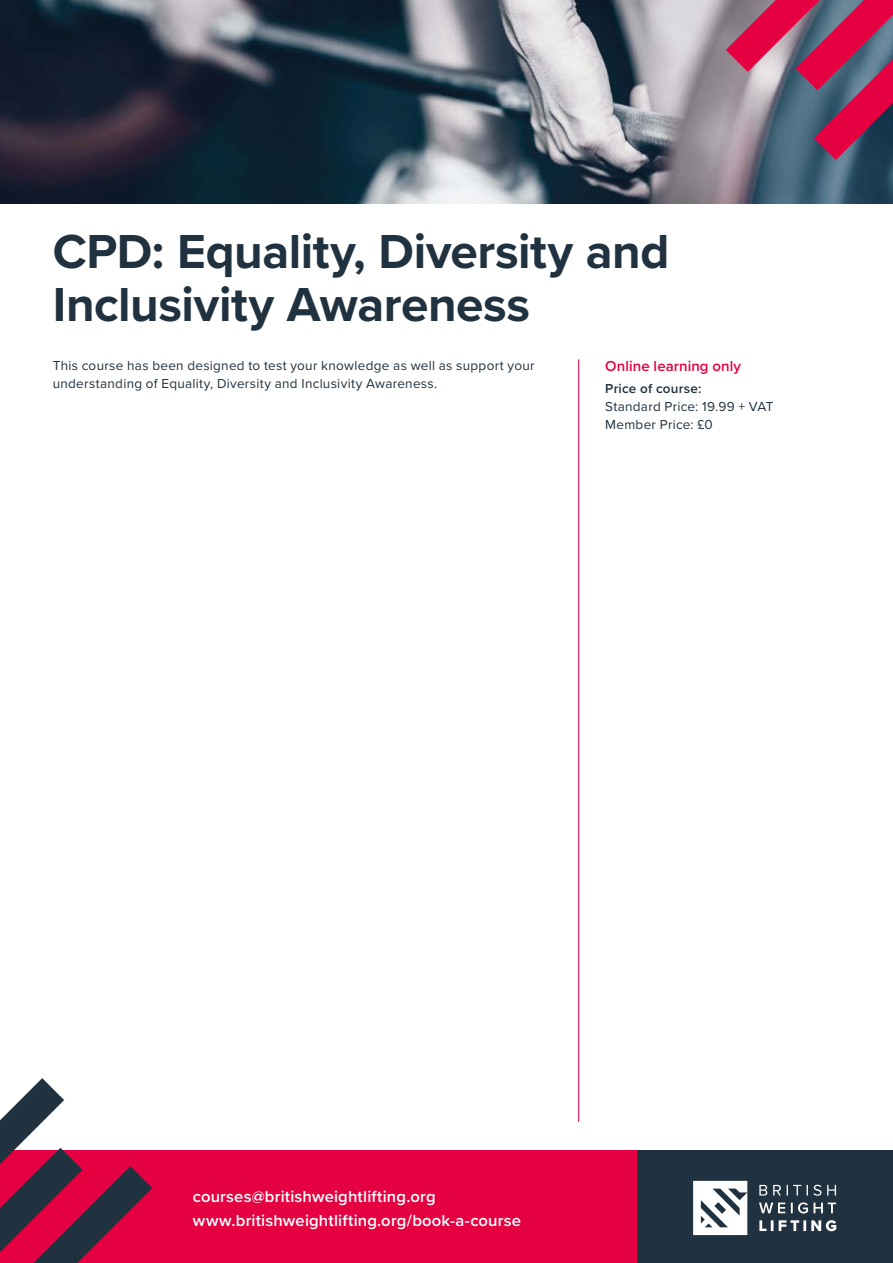
<style>
.page{position:relative;width:893px;height:1263px;background:#fff}
.page>*{position:absolute;margin:0;border:0;box-sizing:border-box;transform-origin:0 0}
.t1{font:700 49.5px/52.5px "Proxima Nova";letter-spacing:-.01em;color:#20313f}
.t2{font:600 16.5px/23.2px "Proxima Nova";letter-spacing:.01em;color:#fff}
.t3{font:600 15px "Proxima Nova";letter-spacing:.005em;color:#e40041}
.t4{font:13.5px/18px "Proxima Nova";letter-spacing:.02em;color:#20313f}
.t5{font:600 13.5px "Proxima Nova";letter-spacing:.015em;color:#20313f}
</style>
<div class="page">
<img style="left:0;top:0;width:893px;height:203px">
<svg style="left:726px;top:0;width:167px;height:160px;background:#925171"></svg>
<div style="left:636px;top:1150px;width:257px;height:113px;background:#20313f"></div>
<div style="left:0;top:1150px;width:636px;height:113px;background:#e40041"></div>
<hr style="left:578px;top:359px;width:1px;height:763px;background:#e40041">
<svg style="left:693px;top:1181px;width:143px;height:54px"></svg>
<svg style="left:0;top:1078px;width:152px;height:185px"></svg>
<h1 class="t1" style="left:53px;top:225px;width:618px">CPD: Equality, Diversity and<br>Inclusivity Awareness</h1>
<p class="t3" style="left:605px;top:355px;width:137px">Online learning only</p>
<p class="t5" style="left:605px;top:379px;width:98px">Price of course:</p>
<p class="t4" style="left:605px;top:397px;width:170px">Standard Price: 19.99 + VAT<br>Member Price: £0</p>
<p class="t4" style="left:53px;top:356px;width:483px">This course has been designed to test your knowledge as well as support your understanding of Equality, Diversity and Inclusivity Awareness.</p>
<p class="t2" style="left:193px;top:1185px;width:330px">courses@britishweightlifting.org www.britishweightlifting.org/book-a-course</p>
</div>
